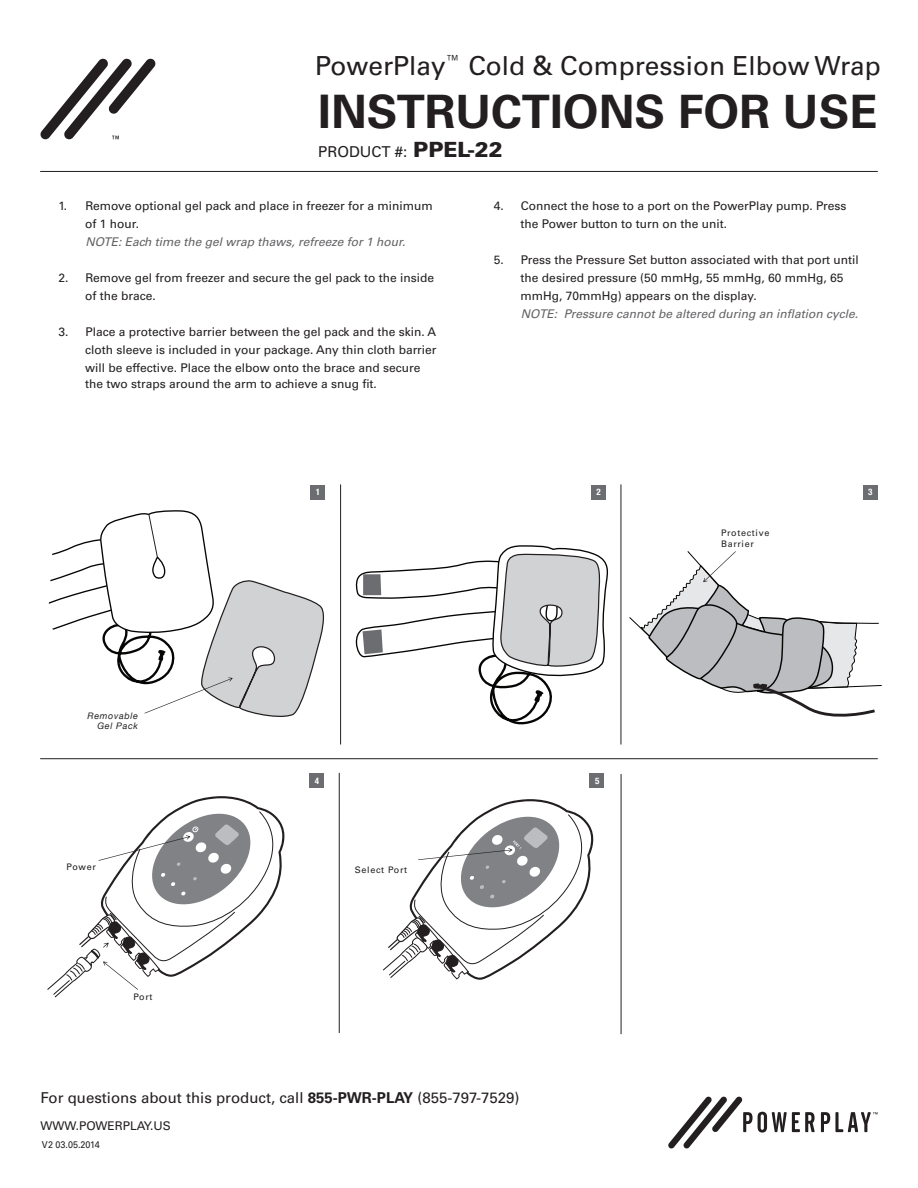
<style>
.page{position:relative;width:918px;height:1188px;background:#fff}
.page>*{position:absolute;margin:0;border:0;box-sizing:border-box;transform-origin:0 0}
.t1{font:700 46.05px "Univers LT Std";color:#231f20}
.t2{font:26.25px "Univers LT Std";color:#231f20}
.t3{font:15px "Univers LT Std";color:#231f20}
.t4{font:12px/18px "Univers LT Std";color:#231f20}
.t5{font:italic 12px "Univers LT Std";color:#636366}
.t6{font:9.6px "Univers LT Std";color:#231f20;scale:.94 1}
.t7{font:9px/10.8px "Univers LT Std";letter-spacing:.07em;color:#231f20}
.t8{font:italic 9px/10.8px "Helvetica Neue";letter-spacing:.075em;color:#231f20;text-align:right}
.t9{font:700 condensed 9px "Helvetica Neue";color:#fff}
.s1{font-weight:900;font-size:21px}
.s2{font-weight:700}
</style>
<div class="page">
<hr style="left:40px;top:758px;width:837px;height:1px;background:#231f20">
<hr style="left:40px;top:171px;width:837px;height:1px;background:#231f20">
<hr style="left:340px;top:485px;width:1px;height:259px;background:#231f20">
<hr style="left:621px;top:485px;width:1px;height:259px;background:#231f20">
<div style="left:310px;top:485px;width:15px;height:15px;background:#6c6d70"></div>
<div style="left:591px;top:485px;width:15px;height:15px;background:#6c6d70"></div>
<div style="left:863px;top:485px;width:14px;height:15px;background:#6c6d70"></div>
<hr style="left:339px;top:773px;width:1px;height:260px;background:#231f20">
<hr style="left:621px;top:774px;width:1px;height:260px;background:#231f20">
<div style="left:309px;top:773px;width:15px;height:15px;background:#6c6d70"></div>
<div style="left:590px;top:773px;width:14px;height:15px;background:#6c6d70"></div>
<svg style="left:40px;top:58px;width:116px;height:81px"></svg>
<svg style="left:668px;top:1096px;width:147px;height:52px"></svg>
<svg style="left:821px;top:1112px;width:56px;height:20px"></svg>
<svg style="left:383px;top:799px;width:211px;height:181px"></svg>
<svg style="left:47px;top:796px;width:238px;height:202px"></svg>
<svg style="left:48px;top:510px;width:277px;height:207px"></svg>
<svg style="left:355px;top:545px;width:253px;height:180px"></svg>
<svg style="left:629px;top:551px;width:253px;height:166px"></svg>
<h2 class="t2" style="left:315px;top:50px;width:567px">PowerPlay<sup>™</sup> Cold &amp; Compression Elbow Wrap</h2>
<h1 class="t1" style="left:318px;top:85px;width:561px">INSTRUCTIONS FOR USE</h1>
<p class="t3" style="left:318px;top:143px;width:186px">PRODUCT #: <span class="s1">PPEL-22</span></p>
<p class="t4" style="left:85px;top:196px;width:349px;text-indent:-27px">1. Remove optional gel pack and place in freezer for a minimum of 1 hour.</p>
<p class="t5" style="left:85px;top:234px;width:322px">NOTE: Each time the gel wrap thaws, refreeze for 1 hour.</p>
<p class="t4" style="left:85px;top:268px;width:350px;text-indent:-27px">2. Remove gel from freezer and secure the gel pack to the inside of the brace.</p>
<p class="t4" style="left:85px;top:322px;width:353px;text-align:justify;text-indent:-27px">3. Place a protective barrier between the gel pack and the skin. A cloth sleeve is included in your package. Any thin cloth barrier will be effective. Place the elbow onto the brace and secure</p>
<p class="t4" style="left:85px;top:375px;width:293px">the two straps around the arm to achieve a snug fit.</p>
<p class="t4" style="left:521px;top:196px;width:327px;text-indent:-27px">4. Connect the hose to a port on the PowerPlay pump. Press the Power button to turn on the unit.</p>
<p class="t4" style="left:521px;top:250px;width:340px;text-indent:-27px">5. Press the Pressure Set button associated with that port until the desired pressure (50 mmHg, 55 mmHg, 60 mmHg, 65 mmHg, 70mmHg) appears on the display.</p>
<p class="t5" style="left:521px;top:306px;width:339px">NOTE: Pressure cannot be altered during an inflation cycle.</p>
<p class="t9" style="left:316px;top:485px;width:6px">1</p>
<p class="t9" style="left:597px;top:485px;width:6px">2</p>
<p class="t9" style="left:868px;top:485px;width:6px">3</p>
<p class="t8" style="left:88px;top:710px;width:52px">Removable<br>Gel Pack</p>
<p class="t7" style="left:66px;top:862px;width:31px">Power</p>
<p class="t7" style="left:133px;top:991px;width:21px">Port</p>
<p class="t9" style="left:315px;top:773px;width:6px">4</p>
<p class="t9" style="left:595px;top:773px;width:6px">5</p>
<p class="t7" style="left:355px;top:865px;width:54px">Select Port</p>
<p class="t3" style="left:40px;top:1088px;width:481px">For questions about this product, call <span class="s2">855-PWR-PLAY</span> (855-797-7529)</p>
<p class="t4" style="left:40px;top:1117px;width:132px">WWW.POWERPLAY.US</p>
<p class="t6" style="left:42px;top:1138px;width:63px">V2 03.05.2014</p>
<p class="t7" style="left:721px;top:528px;width:50px">Protective<br>Barrier</p>
</div>
